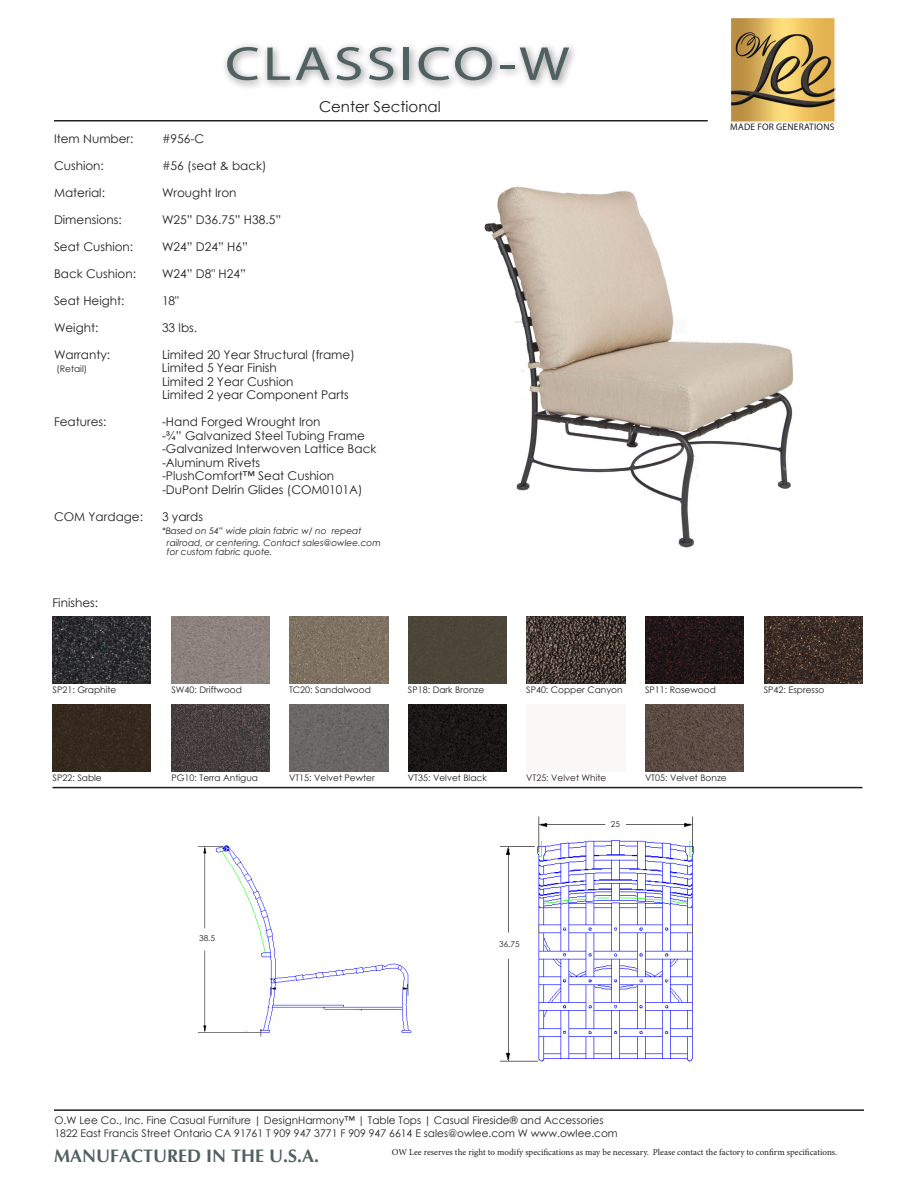
<style>
.page{position:relative;width:918px;height:1188px;background:#fff}
.page>*{position:absolute;margin:0;border:0;box-sizing:border-box;transform-origin:0 0}
.t1{font:48px "Myriad Pro";letter-spacing:.05em;color:#516161;scale:1.25 1}
.t2{font:700 18px "Optima";color:#516161}
.t3{font:15px "Century Gothic";color:#231f20}
.Bullet{font:12px "Century Gothic";color:#231f20}
.t4{font:10.5px "Century Gothic";color:#231f20}
.t5{font:9.45px "Myriad Pro";letter-spacing:.02em;color:#231f20}
.t6{font:9px "Century Gothic";color:#231f20}
.t7{font:9px "Minion Pro";color:#231f20}
.t8{font:italic 9px/9px "Century Gothic";color:#231f20}
.Fractions{font:8.25px "Century Gothic";color:#231f20}
</style>
<div class="page">
<img style="left:484px;top:186px;width:310px;height:362px">
<img style="left:197px;top:845px;width:215px;height:192px">
<img style="left:732px;top:19px;width:102px;height:102px">
<div style="left:730px;top:17px;width:106px;height:106px;border:1px solid #fff"></div>
<hr style="left:54px;top:120px;width:654px;height:2px;background:#231f20">
<hr style="left:54px;top:1109px;width:810px;height:2px;background:#231f20">
<div style="left:221px;top:41px;width:358px;height:49px;background:#231f20;opacity:.5"></div>
<img style="left:500px;top:816px;width:194px;height:246px">
<hr style="left:52px;top:787px;width:810px;height:1px;background:#231f20">
<img style="left:52px;top:617px;width:99px;height:67px">
<img style="left:171px;top:617px;width:99px;height:67px">
<img style="left:290px;top:617px;width:98px;height:67px">
<div style="left:408px;top:617px;width:99px;height:67px;background:#4b4639"></div>
<img style="left:527px;top:617px;width:98px;height:67px">
<img style="left:645px;top:617px;width:99px;height:67px">
<img style="left:764px;top:617px;width:98px;height:67px">
<img style="left:52px;top:704px;width:99px;height:67px">
<img style="left:171px;top:704px;width:99px;height:67px">
<img style="left:290px;top:704px;width:98px;height:67px">
<img style="left:408px;top:704px;width:99px;height:67px">
<img style="left:645px;top:704px;width:99px;height:67px">
<p class="t1" style="left:225px;top:34px;width:277px">CLASSICO-W</p>
<p class="t3" style="left:319px;top:96px;width:123px">Center Sectional</p>
<p class="Bullet" style="left:54px;top:130px;width:81px">Item Number:</p>
<p class="Bullet" style="left:162px;top:130px;width:44px">#956-C</p>
<p class="Bullet" style="left:54px;top:157px;width:51px">Cushion:</p>
<p class="Bullet" style="left:162px;top:157px;width:106px">#56 (seat &amp; back)</p>
<p class="Bullet" style="left:54px;top:184px;width:53px">Material:</p>
<p class="Bullet" style="left:162px;top:184px;width:76px">Wrought Iron</p>
<p class="Bullet" style="left:54px;top:211px;width:69px">Dimensions:</p>
<p class="Bullet" style="left:162px;top:211px;width:121px">W25” D36.75” H38.5”</p>
<p class="Bullet" style="left:54px;top:238px;width:81px">Seat Cushion:</p>
<p class="Bullet" style="left:162px;top:238px;width:87px">W24” D24” H6”</p>
<p class="Bullet" style="left:54px;top:265px;width:84px">Back Cushion:</p>
<p class="Bullet" style="left:162px;top:265px;width:85px">W24” D8" H24”</p>
<p class="Bullet" style="left:54px;top:292px;width:72px">Seat Height:</p>
<p class="Bullet" style="left:162px;top:292px;width:19px">18"</p>
<p class="Bullet" style="left:54px;top:319px;width:46px">Weight:</p>
<p class="Bullet" style="left:162px;top:319px;width:37px">33 lbs.</p>
<p class="Bullet" style="left:54px;top:346px;width:58px">Warranty:</p>
<p class="Bullet" style="left:162px;top:346px;width:194px">Limited 20 Year Structural (frame)</p>
<p class="t6" style="left:56px;top:362px;width:32px">(Retail)</p>
<p class="Bullet" style="left:162px;top:359px;width:116px">Limited 5 Year Finish</p>
<p class="Bullet" style="left:162px;top:373px;width:133px">Limited 2 Year Cushion</p>
<p class="Bullet" style="left:162px;top:386px;width:188px">Limited 2 year Component Parts</p>
<p class="Bullet" style="left:54px;top:413px;width:54px">Features:</p>
<p class="Bullet" style="left:162px;top:413px;width:160px">-Hand Forged Wrought Iron</p>
<p class="Bullet" style="left:162px;top:427px;width:204px">-¾” Galvanized Steel Tubing Frame</p>
<p class="Bullet" style="left:162px;top:440px;width:216px">-Galvanized Interwoven Lattice Back</p>
<p class="Bullet" style="left:162px;top:454px;width:100px">-Aluminum Rivets</p>
<p class="Bullet" style="left:162px;top:467px;width:174px">-PlushComfort™ Seat Cushion</p>
<p class="Bullet" style="left:162px;top:481px;width:202px">-DuPont Delrin Glides (COM0101A)</p>
<p class="Bullet" style="left:54px;top:508px;width:91px">COM Yardage:</p>
<p class="Bullet" style="left:162px;top:508px;width:43px">3 yards</p>
<p class="t8" style="left:162px;top:526px;width:201px">*Based on 54” wide plain fabric w/ no repeat</p>
<p class="t8" style="left:167px;top:538px;width:215px">railroad, or centering. Contact sales@owlee.com for custom fabric quote.</p>
<p class="Bullet" style="left:52px;top:595px;width:47px">Finishes:</p>
<p class="t5" style="left:730px;top:121px;width:106px">MADE FOR GENERATIONS</p>
<p class="t6" style="left:53px;top:684px;width:65px">SP21: Graphite</p>
<p class="t6" style="left:171px;top:684px;width:72px">SW40: Driftwood</p>
<p class="t6" style="left:289px;top:684px;width:83px">TC20: Sandalwood</p>
<p class="t6" style="left:408px;top:684px;width:78px">SP18: Dark Bronze</p>
<p class="t6" style="left:526px;top:684px;width:98px">SP40: Copper Canyon</p>
<p class="t6" style="left:645px;top:684px;width:72px">SP11: Rosewood</p>
<p class="t6" style="left:764px;top:684px;width:62px">SP42: Espresso</p>
<p class="t6" style="left:53px;top:772px;width:51px">SP22: Sable</p>
<p class="t6" style="left:171px;top:772px;width:88px">PG10: Terra Antigua</p>
<p class="t6" style="left:289px;top:772px;width:87px">VT15: Velvet Pewter</p>
<p class="t6" style="left:408px;top:772px;width:80px">VT35: Velvet Black</p>
<p class="t6" style="left:526px;top:772px;width:82px">VT25: Velvet White</p>
<p class="t6" style="left:645px;top:772px;width:83px">VT05: Velvet Bonze</p>
<p class="Fractions" style="left:199px;top:932px;width:17px">38.5</p>
<p class="Fractions" style="left:499px;top:938px;width:22px">36.75</p>
<p class="Fractions" style="left:611px;top:818px;width:11px">25</p>
<p class="t4" style="left:54px;top:1113px;width:551px">O.W Lee Co., Inc. Fine Casual Furniture | DesignHarmony™ | Table Tops | Casual Fireside® and Accessories</p>
<p class="t4" style="left:54px;top:1126px;width:565px">1822 East Francis Street Ontario CA 91761 T 909 947 3771 F 909 947 6614 E sales@owlee.com W www.owlee.com</p>
<p class="t7" style="left:392px;top:1146px;width:447px">OW Lee reserves the right to modify specifications as may be necessary. Please contact the factory to confirm specifications.</p>
<p class="t2" style="left:54px;top:1146px;width:267px">MANUFACTURED IN THE U.S.A.</p>
</div>
